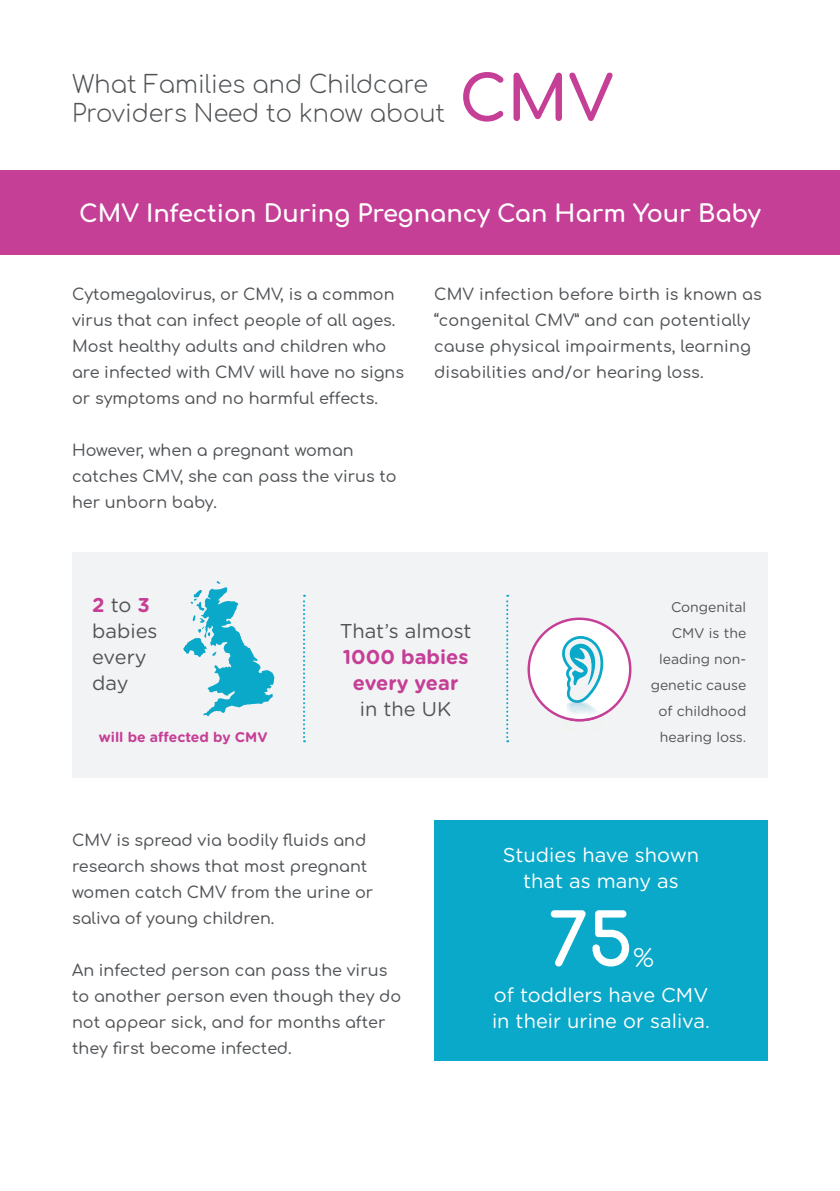
<style>
.page{position:relative;width:840px;height:1191px;background:#fff}
.page>*{position:absolute;margin:0;border:0;box-sizing:border-box;transform-origin:0 0}
.Headings{font:700 72px "Comfortaa";color:#fff}
.Headings-2{font:300 24px/28.8px "Comfortaa";color:#515457}
.Headings-3{font:700 24px "Comfortaa";color:#fff}
.Headings-4{font:300 24px "Comfortaa";color:#fff}
.t1{font:20px/26px "Gotham Rounded";color:#fff;text-align:center}
.CMV_heading2_pink_bl{font:20px/26px "Gotham Rounded";color:#515457}
.CMV_heading2_pink_bl-2{font:700 20px/26px "Gotham Rounded";color:#c53f97;text-align:center}
.CMV_heading_white{font:500 16px/26px "Comfortaa";color:#515457}
.CMV_text_1{font:14px/26px "Gotham Rounded";color:#515457;text-align:right}
.t2{font:700 14px "Gotham Rounded";color:#c53f97}
.s1{font-weight:400;color:#515457}
.s2{font-weight:700;color:#c53f97}
</style>
<div class="page">
<div style="left:72px;top:553px;width:695px;height:225px;background:#f2f3f4"></div>
<hr style="left:839px;top:170px;width:1px;height:216px;background:#c53f97">
<svg style="left:463px;top:72px;width:149px;height:50px"></svg>
<div style="left:0;top:170px;width:839px;height:84px;background:#c53f97"></div>
<svg style="left:183px;top:581px;width:91px;height:135px"></svg>
<svg style="left:303px;top:595px;width:2px;height:147px"></svg>
<svg style="left:506px;top:595px;width:2px;height:147px"></svg>
<img style="left:573px;top:721px;width:13px;height:1px">
<svg style="left:527px;top:617px;width:104px;height:104px"></svg>
<img style="left:571px;top:710px;width:22px;height:9px">
<img style="left:573px;top:717px;width:21px;height:4px">
<div style="left:434px;top:820px;width:333px;height:241px;background:#0aa8c9"></div>
<p class="Headings-2" style="left:72px;top:67px;width:374px">What Families and Childcare<br>Providers Need to know about</p>
<p class="Headings-3" style="left:79px;top:192px;width:682px">CMV Infection During Pregnancy Can Harm Your Baby</p>
<p class="CMV_heading_white" style="left:72px;top:279px;width:333px">Cytomegalovirus, or CMV, is a common virus that can infect people of all ages.<br>Most healthy adults and children who are infected with CMV will have no signs or symptoms and no harmful effects.</p>
<p class="CMV_heading_white" style="left:72px;top:435px;width:326px">However, when a pregnant woman catches CMV, she can pass the virus to her unborn baby.</p>
<p class="CMV_heading_white" style="left:434px;top:279px;width:329px">CMV infection before birth is known as “congenital CMV” and can potentially cause physical impairments, learning disabilities and/or hearing loss.</p>
<p class="CMV_heading2_pink_bl-2" style="left:92px;top:591px;width:59px">2 <span class="s1">to</span> 3</p>
<p class="CMV_heading2_pink_bl" style="left:92px;top:617px;width:67px">babies</p>
<p class="CMV_heading2_pink_bl" style="left:92px;top:643px;width:56px">every day</p>
<p class="t2" style="left:99px;top:727px;width:170px">will be affected by CMV</p>
<p class="CMV_heading2_pink_bl" style="left:339px;top:617px;width:133px">That’s almost<br><span class="s2">1000 babies</span></p>
<p class="CMV_heading2_pink_bl-2" style="left:352px;top:669px;width:107px">every year <span class="s1">in the UK</span></p>
<p class="CMV_text_1" style="left:650px;top:593px;width:97px">Congenital<br>CMV is the leading non&shy;genetic cause of childhood hearing loss.</p>
<p class="CMV_heading_white" style="left:72px;top:825px;width:302px">CMV is spread via bodily fluids and research shows that most pregnant women catch CMV from the urine or saliva of young children.</p>
<p class="CMV_heading_white" style="left:72px;top:955px;width:330px">An infected person can pass the virus to another person even though they do not appear sick, and for months after they first become infected.</p>
<p class="t1" style="left:502px;top:841px;width:198px">Studies have shown that as many as</p>
<p class="Headings" style="left:548px;top:875px;width:86px">75</p>
<p class="Headings-4" style="left:632px;top:936px;width:22px">%</p>
<p class="t1" style="left:491px;top:981px;width:219px;text-align:left">of toddlers have CMV in their urine or saliva.</p>
</div>
